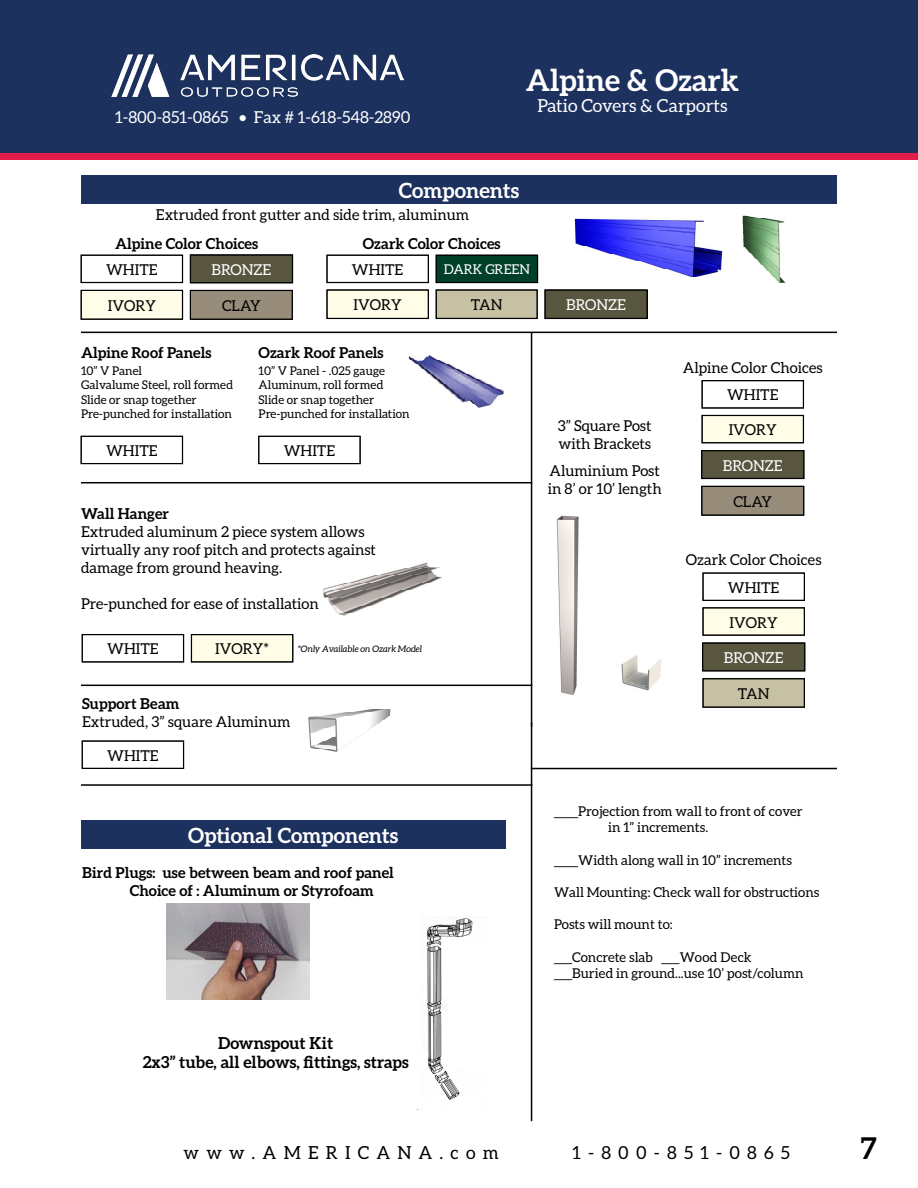
<style>
.page{position:relative;width:918px;height:1188px;background:#fff}
.page>*{position:absolute;margin:0;border:0;box-sizing:border-box;transform-origin:0 0}
.t1{font:700 30px "Aleo";color:#fff}
.t2{font:700 30px "Aleo";color:#000}
.t3{font:700 21px "Aleo";color:#fff}
.t4{font:18px "Aleo";letter-spacing:.4em;color:#000}
.t5{font:18px "Aleo";color:#fff}
.t6{font:700 16.5px/19.8px "Aleo";color:#000;text-align:center}
.t7{font:16.5px "Aleo";color:#fff}
.t8{font:15px/18px "Aleo";color:#000}
.t9{font:700 15px/18px "Aleo";color:#000}
.t10{font:15px "Aleo";color:#fff}
.t11{font:13.5px/16.2px "Aleo";color:#000}
.t12{font:13.5px "Aleo";color:#fff}
.t13{font:12px/14.4px "Aleo";color:#000}
.t14{font:italic 9px "Aleo";color:#000}
.s1{font-family:"Open Sans"}
</style>
<div class="page">
<div style="left:0;top:0;width:918px;height:157px;background:#1d315f"></div>
<div style="left:0;top:153px;width:918px;height:7px;background:#e11c4b"></div>
<img style="left:112px;top:55px;width:292px;height:41px">
<div style="left:81px;top:820px;width:424px;height:28px;background:#1d315f"></div>
<div style="left:192px;top:255px;width:101px;height:28px;background:#58563f"></div>
<div style="left:190px;top:255px;width:102px;height:28px;border:1px solid #000"></div>
<svg style="left:190px;top:290px;width:103px;height:30px;background:#887e6d"></svg>
<img style="left:408px;top:340px;width:123px;height:90px">
<svg style="left:182px;top:436px;width:1px;height:28px"></svg>
<div style="left:81px;top:436px;width:101px;height:28px;border:1px solid #000"></div>
<hr style="left:81px;top:482px;width:451px;height:1px;background:#000">
<hr style="left:531px;top:332px;width:1px;height:395px;background:#000">
<hr style="left:81px;top:332px;width:756px;height:1px;background:#000">
<hr style="left:531px;top:722px;width:1px;height:399px;background:#000">
<img style="left:575px;top:218px;width:148px;height:59px">
<img style="left:742px;top:215px;width:44px;height:68px">
<svg style="left:81px;top:255px;width:102px;height:28px"></svg>
<div style="left:81px;top:255px;width:101px;height:27px;border:1px solid #000"></div>
<div style="left:83px;top:290px;width:100px;height:29px;background:#fffde7"></div>
<div style="left:81px;top:290px;width:101px;height:29px;border:1px solid #000"></div>
<img style="left:621px;top:655px;width:40px;height:36px">
<img style="left:556px;top:515px;width:23px;height:180px">
<svg style="left:702px;top:380px;width:102px;height:28px"></svg>
<div style="left:702px;top:381px;width:101px;height:27px;border:1px solid #000"></div>
<div style="left:702px;top:415px;width:102px;height:28px;background:#fffde7"></div>
<div style="left:702px;top:416px;width:101px;height:27px;border:1px solid #000"></div>
<img style="left:308px;top:709px;width:83px;height:43px">
<hr style="left:531px;top:768px;width:306px;height:1px;background:#000">
<hr style="left:81px;top:784px;width:451px;height:2px;background:#000">
<hr style="left:81px;top:685px;width:451px;height:1px;background:#000">
<svg style="left:703px;top:678px;width:102px;height:29px;background:#b5b095"></svg>
<div style="left:436px;top:255px;width:102px;height:28px;background:#004028"></div>
<div style="left:436px;top:255px;width:101px;height:27px;border:1px solid #000"></div>
<div style="left:436px;top:292px;width:101px;height:27px;background:#c7c1a4"></div>
<div style="left:436px;top:290px;width:101px;height:28px;border:1px solid #000"></div>
<svg style="left:327px;top:255px;width:102px;height:28px"></svg>
<div style="left:327px;top:255px;width:101px;height:27px;border:1px solid #000"></div>
<div style="left:327px;top:290px;width:102px;height:29px;background:#fffde7"></div>
<div style="left:327px;top:290px;width:101px;height:28px;border:1px solid #000"></div>
<div style="left:545px;top:292px;width:102px;height:27px;background:#58563f"></div>
<div style="left:545px;top:290px;width:102px;height:28px;border:1px solid #000"></div>
<div style="left:81px;top:175px;width:756px;height:29px;background:#1d315f"></div>
<div style="left:259px;top:436px;width:101px;height:28px;border:1px solid #000"></div>
<img style="left:323px;top:562px;width:119px;height:54px">
<svg style="left:82px;top:634px;width:102px;height:1px"></svg>
<div style="left:82px;top:635px;width:102px;height:27px;border:1px solid #000"></div>
<div style="left:191px;top:634px;width:102px;height:28px;background:#fffde7"></div>
<div style="left:192px;top:635px;width:101px;height:27px;border:1px solid #000"></div>
<img style="left:167px;top:904px;width:142px;height:96px">
<img style="left:426px;top:918px;width:47px;height:182px">
<svg style="left:82px;top:768px;width:102px;height:1px"></svg>
<div style="left:82px;top:741px;width:102px;height:27px;border:1px solid #000"></div>
<svg style="left:701px;top:450px;width:103px;height:29px;background:#4e4d38"></svg>
<div style="left:704px;top:488px;width:98px;height:25px;background:#988d7a"></div>
<div style="left:702px;top:486px;width:102px;height:29px;border:1px solid #000"></div>
<svg style="left:703px;top:573px;width:102px;height:28px"></svg>
<div style="left:703px;top:573px;width:101px;height:27px;border:1px solid #000"></div>
<svg style="left:705px;top:608px;width:100px;height:27px;background:#f0eed9"></svg>
<div style="left:702px;top:643px;width:101px;height:28px;background:#58563f"></div>
<div style="left:703px;top:643px;width:102px;height:28px;border:1px solid #000"></div>
<p class="t7" style="left:115px;top:108px;width:297px">1-800-851-0865 • Fax # 1-618-548-2890</p>
<h1 class="t1" style="left:526px;top:62px;width:215px">Alpine &amp; Ozark</h1>
<p class="t5" style="left:537px;top:95px;width:192px">Patio Covers &amp; Carports</p>
<h2 class="t3" style="left:399px;top:178px;width:122px">Components</h2>
<p class="t8" style="left:156px;top:206px;width:315px">Extruded front gutter and side trim, aluminum</p>
<p class="t9" style="left:115px;top:234px;width:145px">Alpine Color Choices</p>
<p class="t9" style="left:363px;top:234px;width:139px">Ozark Color Choices</p>
<p class="t8" style="left:106px;top:260px;width:53px">WHITE</p>
<p class="t8" style="left:108px;top:296px;width:50px">IVORY</p>
<p class="t10" style="left:212px;top:261px;width:61px">BRONZE</p>
<p class="t8" style="left:222px;top:296px;width:40px">CLAY</p>
<p class="t8" style="left:352px;top:260px;width:53px">WHITE</p>
<p class="t8" style="left:354px;top:296px;width:50px">IVORY</p>
<p class="t10" style="left:566px;top:297px;width:61px">BRONZE</p>
<p class="t12" style="left:444px;top:262px;width:88px">DARK GREEN</p>
<p class="t8" style="left:471px;top:296px;width:33px">TAN</p>
<p class="t9" style="left:81px;top:343px;width:132px">Alpine Roof Panels</p>
<p class="t9" style="left:259px;top:343px;width:127px">Ozark Roof Panels</p>
<p class="t13" style="left:81px;top:363px;width:154px">10” V Panel<br>Galvalume Steel, roll formed<br>Slide or snap together<br>Pre-punched for installation</p>
<p class="t8" style="left:106px;top:441px;width:53px">WHITE</p>
<p class="t13" style="left:259px;top:363px;width:153px">10” V Panel - .025 gauge<br>Aluminum, roll formed<br>Slide or snap together<br>Pre-punched for installation</p>
<p class="t8" style="left:284px;top:441px;width:53px">WHITE</p>
<p class="t9" style="left:81px;top:505px;width:90px">Wall Hanger</p>
<p class="t8" style="left:81px;top:523px;width:297px">Extruded aluminum 2 piece system allows virtually any roof pitch and protects against damage from ground heaving.</p>
<p class="t8" style="left:81px;top:595px;width:239px">Pre-punched for ease of installation</p>
<p class="t8" style="left:107px;top:640px;width:53px">WHITE</p>
<p class="t8" style="left:215px;top:640px;width:55px">IVORY*</p>
<p class="t14" style="left:298px;top:644px;width:126px">*Only Available on Ozark Model</p>
<p class="t9" style="left:82px;top:694px;width:99px">Support Beam</p>
<p class="t8" style="left:82px;top:712px;width:210px">Extruded, 3” square Aluminum</p>
<p class="t8" style="left:107px;top:746px;width:53px">WHITE</p>
<p class="t8" style="left:558px;top:417px;width:95px">3” Square Post with Brackets</p>
<p class="t8" style="left:548px;top:461px;width:116px">Aluminium Post in 8’ or 10’ length</p>
<p class="t8" style="left:683px;top:358px;width:141px">Alpine Color Choices</p>
<p class="t8" style="left:727px;top:386px;width:53px">WHITE</p>
<p class="t8" style="left:729px;top:421px;width:50px">IVORY</p>
<p class="t10" style="left:723px;top:457px;width:61px">BRONZE</p>
<p class="t8" style="left:733px;top:492px;width:40px">CLAY</p>
<p class="t8" style="left:686px;top:551px;width:137px">Ozark Color Choices</p>
<p class="t8" style="left:728px;top:578px;width:53px">WHITE</p>
<p class="t8" style="left:730px;top:613px;width:50px">IVORY</p>
<p class="t10" style="left:724px;top:649px;width:61px">BRONZE</p>
<p class="t8" style="left:738px;top:684px;width:33px">TAN</p>
<h2 class="t3" style="left:188px;top:823px;width:212px">Optional Components</h2>
<p class="t9" style="left:130px;top:864px;width:266px;text-indent:-48px">Bird Plugs: use between beam and roof panel<br>Choice of : Aluminum or Styrofoam</p>
<p class="t6" style="left:143px;top:1032px;width:268px">Downspout Kit<br>2x3” tube, all elbows, fittings, straps</p>
<p class="t11" style="left:608px;top:803px;width:196px;text-indent:-54px"><span class="s1">____</span>Projection from wall to front of cover in 1” increments.</p>
<p class="t11" style="left:554px;top:852px;width:239px"><span class="s1">____</span>Width along wall in 10” increments</p>
<p class="t11" style="left:554px;top:884px;width:267px">Wall Mounting: Check wall for obstructions</p>
<p class="t11" style="left:554px;top:916px;width:120px">Posts will mount to:</p>
<p class="t11" style="left:554px;top:949px;width:251px"><span class="s1">___</span>Concrete slab <span class="s1">___</span>Wood Deck <span class="s1">___</span>Buried in ground...use 10’ post/column</p>
<p class="t4" style="left:184px;top:1142px;width:317px">www.AMERICANA.com</p>
<p class="t4" style="left:573px;top:1142px;width:219px">1-800-851-0865</p>
<h1 class="t2" style="left:861px;top:1131px;width:18px">7</h1>
</div>
